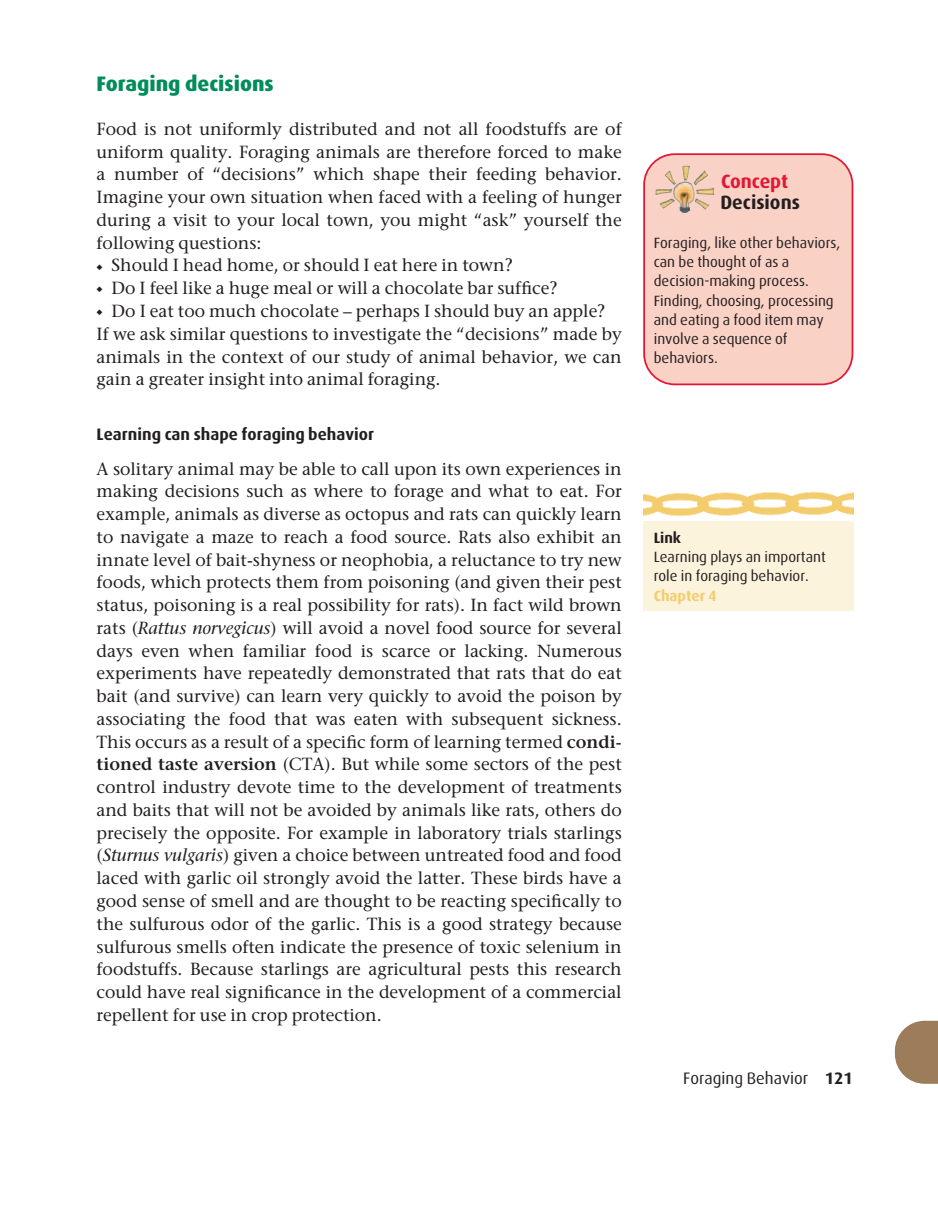
<style>
.page{position:relative;width:938px;height:1221px;background:#fff}
.page>*{position:absolute;margin:0;border:0;box-sizing:border-box;transform-origin:0 0}
.t1{font:800 21px "Dax";color:#008c5b}
.t2{font:700 19.25px/21px "Dax";color:#231f20}
.t3{font:17.5px/22.8px "Stone Serif";color:#231f20;text-align:justify}
.t4{font:700 16.62px "Dax";color:#231f20}
.t5{font:16.62px "Dax";color:#231f20}
.t6{font:14.88px/19.2px "Dax";color:#231f20}
.s1{font-style:italic}
.s2{font-weight:600}
.s3{color:#e21736}
.s4{font-weight:700}
.s5{font-weight:700;color:#f3cc6d}
</style>
<div class="page">
<svg style="left:643px;top:153px;width:295px;height:931px"></svg>
<p class="t1" style="left:97px;top:75px;width:179px">Foraging decisions</p>
<p class="t3" style="left:97px;top:119px;width:527px">Food is not uniformly distributed and not all foodstuffs are of uniform quality. Foraging animals are therefore forced to make a number of “decisions” which shape their feeding behavior.<br>Imagine your own situation when faced with a feeling of hunger during a visit to your local town, you might “ask” yourself the following questions:</p>
<p class="t3" style="left:97px;top:256px;width:418px">◆ Should I head home, or should I eat here in town?</p>
<p class="t3" style="left:97px;top:278px;width:462px">◆ Do I feel like a huge meal or will a chocolate bar suffice?</p>
<p class="t3" style="left:97px;top:301px;width:527px;text-align:left">◆ Do I eat too much chocolate – perhaps I should buy an apple?<br>If we ask similar questions to investigate the “decisions” made by animals in the context of our study of animal behavior, we can gain a greater insight into animal foraging.</p>
<p class="t4" style="left:97px;top:427px;width:279px">Learning can shape foraging behavior</p>
<p class="t3" style="left:97px;top:459px;width:527px">A solitary animal may be able to call upon its own experiences in making decisions such as where to forage and what to eat. For example, animals as diverse as octopus and rats can quickly learn to navigate a maze to reach a food source. Rats also exhibit an innate level of bait-shyness or neophobia, a reluctance to try new foods, which protects them from poisoning (and given their pest status, poisoning is a real possibility for rats). In fact wild brown rats (<span class="s1">Rattus norvegicus</span>) will avoid a novel food source for several days even when familiar food is scarce or lacking. Numerous experiments have repeatedly demonstrated that rats that do eat bait (and survive) can learn very quickly to avoid the poison by associating the food that was eaten with subsequent sickness.<br>This occurs as a result of a specific form of learning termed <span class="s2">condi&shy;tioned taste aversion</span> (CTA). But while some sectors of the pest control industry devote time to the development of treatments and baits that will not be avoided by animals like rats, others do precisely the opposite. For example in laboratory trials starlings (<span class="s1">Sturnus vulgaris</span>) given a choice between untreated food and food laced with garlic oil strongly avoid the latter. These birds have a good sense of smell and are thought to be reacting specifically to the sulfurous odor of the garlic. This is a good strategy because sulfurous smells often indicate the presence of toxic selenium in foodstuffs. Because starlings are agricultural pests this research could have real significance in the development of a commercial repellent for use in crop protection.</p>
<p class="t2" style="left:720px;top:172px;width:81px"><span class="s3">Concept<br></span>Decisions</p>
<p class="t6" style="left:653px;top:234px;width:188px">Foraging, like other behaviors, can be thought of as a decision-making process.<br>Finding, choosing, processing and eating a food item may involve a sequence of behaviors.</p>
<p class="t6" style="left:653px;top:529px;width:173px"><span class="s4">Link<br></span>Learning plays an important role in foraging behavior.<br><span class="s5">Chapter 4</span></p>
<p class="t5" style="left:683px;top:1070px;width:171px">Foraging Behavior <span class="s4">121</span></p>
</div>
